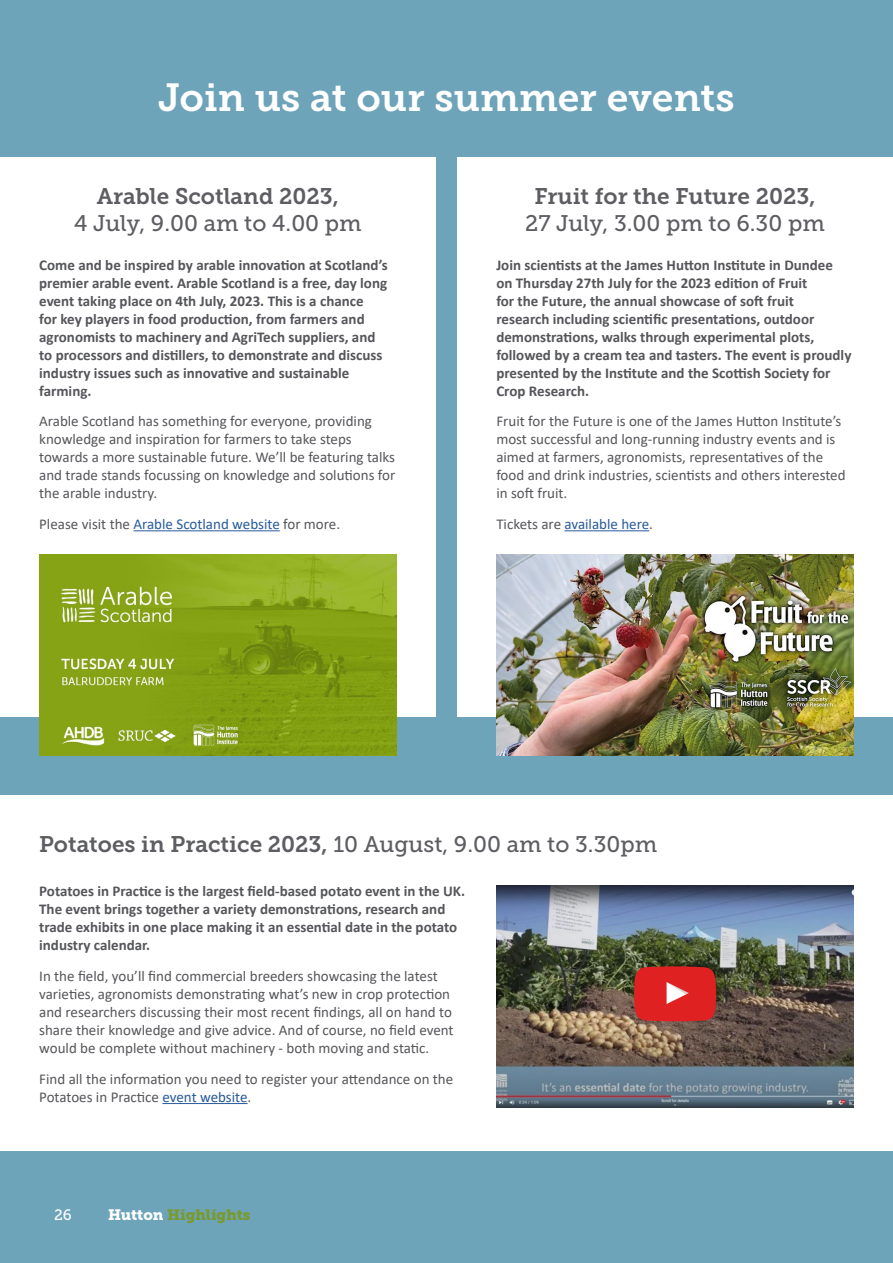
<style>
.page{position:relative;width:893px;height:1263px;background:#6da4ba}
.page>*{position:absolute;margin:0;border:0;box-sizing:border-box;transform-origin:0 0}
.t1{font:39px "Museo Slab 700";color:#fff}
.t2{font:22.5px "Museo Slab 700";color:#5d5d62}
.t3{font:22.5px "Museo Slab 500";color:#5d5d62}
.t4{font:700 15px/18px "Calibri";color:#55565a}
.t5{font:15px/18px "Calibri";color:#55565a}
.t6{font:15px "Calibri";color:#275b9b}
.t7{font:15px "Museo Slab 900";color:#7a9a2b}
.t8{font:15px "Museo Slab 500";color:#fff}
.s1{color:#275b9b}
.s2{color:#55565a}
.s3{font-family:"Museo Slab 500"}
.s4{color:#fff}
</style>
<div class="page">
<div style="left:0;top:795px;width:893px;height:355px;background:#fff"></div>
<div style="left:0;top:157px;width:436px;height:559px;background:#fff"></div>
<img style="left:39px;top:554px;width:358px;height:201px">
<div style="left:457px;top:157px;width:436px;height:559px;background:#fff"></div>
<img style="left:496px;top:885px;width:358px;height:223px">
<img style="left:496px;top:554px;width:358px;height:201px">
<svg style="left:634px;top:966px;width:82px;height:55px;background:#d92f2e"></svg>
<hr style="left:133px;top:530px;width:147px;height:1px;background:#275b9b">
<hr style="left:564px;top:530px;width:85px;height:1px;background:#275b9b">
<hr style="left:162px;top:1103px;width:86px;height:1px;background:#275b9b">
<p class="t1" style="left:158px;top:75px;width:578px">Join us at our summer events</p>
<p class="t2" style="left:97px;top:183px;width:244px">Arable Scotland 2023,</p>
<p class="t3" style="left:74px;top:211px;width:289px">4 July, 9.00 am to 4.00 pm</p>
<p class="t4" style="left:39px;top:255px;width:350px">Come and be inspired by arable innovation at Scotland’s premier arable event. Arable Scotland is a free, day long event taking place on 4th July, 2023. This is a chance<br>for key players in food production, from farmers and agronomists to machinery and AgriTech suppliers, and to processors and distillers, to demonstrate and discuss industry issues such as innovative and sustainable farming.</p>
<p class="t5" style="left:39px;top:412px;width:358px">Arable Scotland has something for everyone, providing knowledge and inspiration for farmers to take steps towards a more sustainable future. We’ll be featuring talks and trade stands focussing on knowledge and solutions for the arable industry.</p>
<p class="t5" style="left:39px;top:515px;width:302px">Please visit the <span class="s1">Arable Scotland website</span> for more.</p>
<p class="t2" style="left:534px;top:183px;width:283px">Fruit for the Future 2023,</p>
<p class="t3" style="left:525px;top:211px;width:301px">27 July, 3.00 pm to 6.30 pm</p>
<p class="t4" style="left:496px;top:255px;width:357px">Join scientists at the James Hutton Institute in Dundee on Thursday 27th July for the 2023 edition of Fruit<br>for the Future, the annual showcase of soft fruit<br>research including scientific presentations, outdoor demonstrations, walks through experimental plots, followed by a cream tea and tasters. The event is proudly presented by the Institute and the Scottish Society for Crop Research.</p>
<p class="t5" style="left:496px;top:412px;width:351px">Fruit for the Future is one of the James Hutton Institute’s most successful and long-running industry events and is aimed at farmers, agronomists, representatives of the food and drink industries, scientists and others interested in soft fruit.</p>
<p class="t6" style="left:496px;top:514px;width:158px"><span class="s2">Tickets are</span> available here<span class="s2">.</span></p>
<p class="t2" style="left:39px;top:831px;width:620px">Potatoes in Practice 2023, <span class="s3">10 August, 9.00 am to 3.30pm</span></p>
<p class="t4" style="left:39px;top:882px;width:427px">Potatoes in Practice is the largest field-based potato event in the UK.<br>The event brings together a variety demonstrations, research and trade exhibits in one place making it an essential date in the potato industry calendar.</p>
<p class="t5" style="left:39px;top:967px;width:416px">In the field, you’ll find commercial breeders showcasing the latest varieties, agronomists demonstrating what’s new in crop protection and researchers discussing their most recent findings, all on hand to share their knowledge and give advice. And of course, no field event would be complete without machinery - both moving and static.</p>
<p class="t5" style="left:39px;top:1069px;width:416px">Find all the information you need to register your attendance on the<br>Potatoes in Practice <span class="s1">event website</span>.</p>
<p class="t8" style="left:54px;top:1207px;width:19px">26</p>
<p class="t7" style="left:108px;top:1206px;width:144px"><span class="s4">Hutton</span> Highlights</p>
</div>
